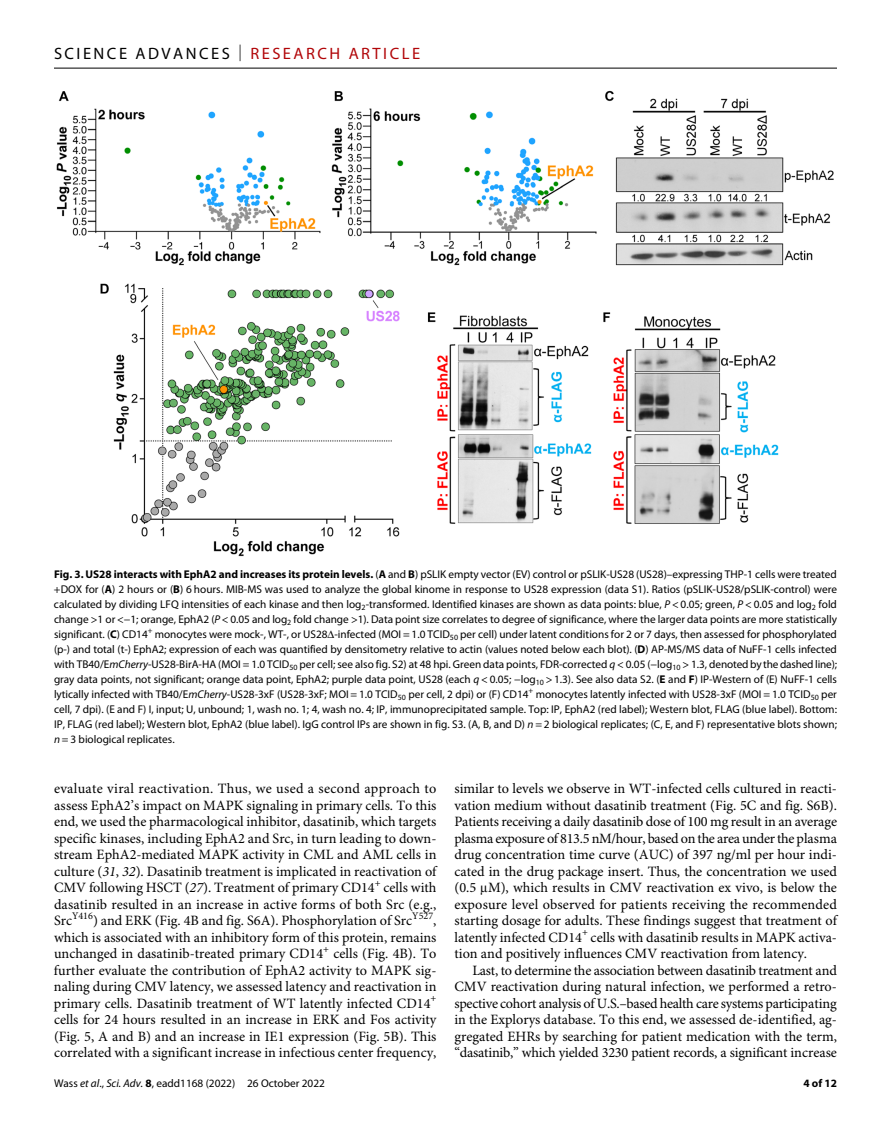
<style>
.page{position:relative;width:891px;height:1134px;background:#fff}
.page>*{position:absolute;margin:0;border:0;box-sizing:border-box;transform-origin:0 0}
.t1{font:16.5px "Myriad Pro";letter-spacing:.15em;color:#000}
.t2{font:14.25px/16.5px "Minion Pro";color:#000;text-align:justify}
.t3{font:11.25px/15px "Myriad Pro";color:#000;text-align:justify}
.t4{font:700 11.25px "Myriad Pro";color:#000}
.s1{font-weight:300}
.s2{color:#b10508}
.s3{font-weight:700}
.s4{font-style:italic}
</style>
<div class="page">
<hr style="left:54px;top:68px;width:783px;height:1px;background:#000">
<img style="left:57px;top:90px;width:777px;height:467px">
<p class="t1" style="left:54px;top:40px;width:368px">SCIENCE ADVANCES <span class="s1">|</span> <span class="s2">RESEARCH ARTICLE</span></p>
<p class="t3" style="left:54px;top:567px;width:785px"><span class="s3">Fig. 3. US28 interacts with EphA2 and increases its protein levels.</span> (<span class="s3">A</span> and <span class="s3">B</span>) pSLIK empty vector (EV) control or pSLIK-US28 (US28)–expressing THP-1 cells were treated +DOX for (<span class="s3">A</span>) 2 hours or (<span class="s3">B</span>) 6 hours. MIB-MS was used to analyze the global kinome in response to US28 expression (data S1). Ratios (pSLIK-US28/pSLIK-control) were calculated by dividing LFQ intensities of each kinase and then log<sub>2</sub>-transformed. Identified kinases are shown as data points: blue, <span class="s4">P</span> &lt; 0.05; green, <span class="s4">P</span> &lt; 0.05 and log<sub>2</sub> fold change &gt;1 or &lt;−1; orange, EphA2 (<span class="s4">P</span> &lt; 0.05 and log<sub>2</sub> fold change &gt;1). Data point size correlates to degree of significance, where the larger data points are more statistically significant. (<span class="s3">C</span>) CD14<sup>+</sup> monocytes were mock-, WT-, or US28 -infected (MOI = 1.0 TCID<sub>50</sub> per cell) under latent conditions for 2 or 7 days, then assessed for phosphorylated (p-) and total (t-) EphA2; expression of each was quantified by densitometry relative to actin (values noted below each blot). (<span class="s3">D</span>) AP-MS/MS data of NuFF-1 cells infected with TB40/E<span class="s4">mCherry</span>-US28-BirA-HA (MOI = 1.0 TCID<sub>50</sub> per cell; see also fig. S2) at 48 hpi. Green data points, FDR-corrected <span class="s4">q</span> &lt; 0.05 (−log<sub>10</sub> &gt; 1.3, denoted by the dashed line); gray data points, not significant; orange data point, EphA2; purple data point, US28 (each <span class="s4">q</span> &lt; 0.05; −log<sub>10</sub> &gt; 1.3). See also data S2. (<span class="s3">E</span> and <span class="s3">F</span>) IP-Western of (E) NuFF-1 cells lytically infected with TB40/E<span class="s4">mCherry</span>-US28-3xF (US28-3xF; MOI = 1.0 TCID<sub>50</sub> per cell, 2 dpi) or (F) CD14<sup>+</sup> monocytes latently infected with US28-3xF (MOI = 1.0 TCID<sub>50</sub> per cell, 7 dpi). (E and F) I, input; U, unbound; 1, wash no. 1; 4, wash no. 4; IP, immunoprecipitated sample. Top: IP, EphA2 (red label); Western blot, FLAG (blue label). Bottom:<br>IP, FLAG (red label); Western blot, EphA2 (blue label). IgG control IPs are shown in fig. S3. (A, B, and D) <span class="s4">n</span> = 2 biological replicates; (C, E, and F) representative blots shown; <span class="s4">n</span> = 3 biological replicates.</p>
<p class="t2" style="left:54px;top:782px;width:384px">evaluate viral reactivation. Thus, we used a second approach to assess EphA2’s impact on MAPK signaling in primary cells. To this end, we used the pharmacological inhibitor, dasatinib, which targets specific kinases, including EphA2 and Src, in turn leading to down&shy;stream EphA2-mediated MAPK activity in CML and AML cells in culture (<span class="s4">31</span>, <span class="s4">32</span>). Dasatinib treatment is implicated in reactivation of CMV following HSCT (<span class="s4">27</span>). Treatment of primary CD14<sup>+</sup> cells with dasatinib resulted in an increase in active forms of both Src (e.g., Src<sup>Y416</sup>) and ERK (Fig. 4B and fig. S6A). Phosphorylation of Src<sup>Y527</sup>, which is associated with an inhibitory form of this protein, remains unchanged in dasatinib-treated primary CD14<sup>+</sup> cells (Fig. 4B). To further evaluate the contribution of EphA2 activity to MAPK sig&shy;naling during CMV latency, we assessed latency and reactivation in primary cells. Dasatinib treatment of WT latently infected CD14<sup>+ </sup>cells for 24 hours resulted in an increase in ERK and Fos activity (Fig. 5, A and B) and an increase in IE1 expression (Fig. 5B). This correlated with a significant increase in infectious center frequency,</p>
<p class="t2" style="left:454px;top:782px;width:384px">similar to levels we observe in WT-infected cells cultured in reacti&shy;vation medium without dasatinib treatment (Fig. 5C and fig. S6B).<br>Patients receiving a daily dasatinib dose of 100 mg result in an average plasma exposure of 813.5 nM/hour, based on the area under the plasma drug concentration time curve (AUC) of 397 ng/ml per hour indi&shy;cated in the drug package insert. Thus, the concentration we used (0.5 M), which results in CMV reactivation ex vivo, is below the exposure level observed for patients receiving the recommended starting dosage for adults. These findings suggest that treatment of latently infected CD14<sup>+</sup> cells with dasatinib results in MAPK activa&shy;tion and positively influences CMV reactivation from latency.</p>
<p class="t2" style="left:455px;top:963px;width:384px;text-indent:18px">Last, to determine the association between dasatinib treatment and CMV reactivation during natural infection, we performed a retro&shy;spective cohort analysis of U.S.–based health care systems participating in the Explorys database. To this end, we assessed de-identified, ag&shy;gregated EHRs by searching for patient medication with the term, “dasatinib,” which yielded 3230 patient records, a significant increase</p>
<p class="t3" style="left:54px;top:1076px;width:272px">Wass <span class="s4">et al</span>., <span class="s4">Sci. Adv.</span> <span class="s3">8</span>, eadd1168 (2022) 26 October 2022</p>
<p class="t4" style="left:803px;top:1074px;width:35px">4 of 12</p>
</div>
